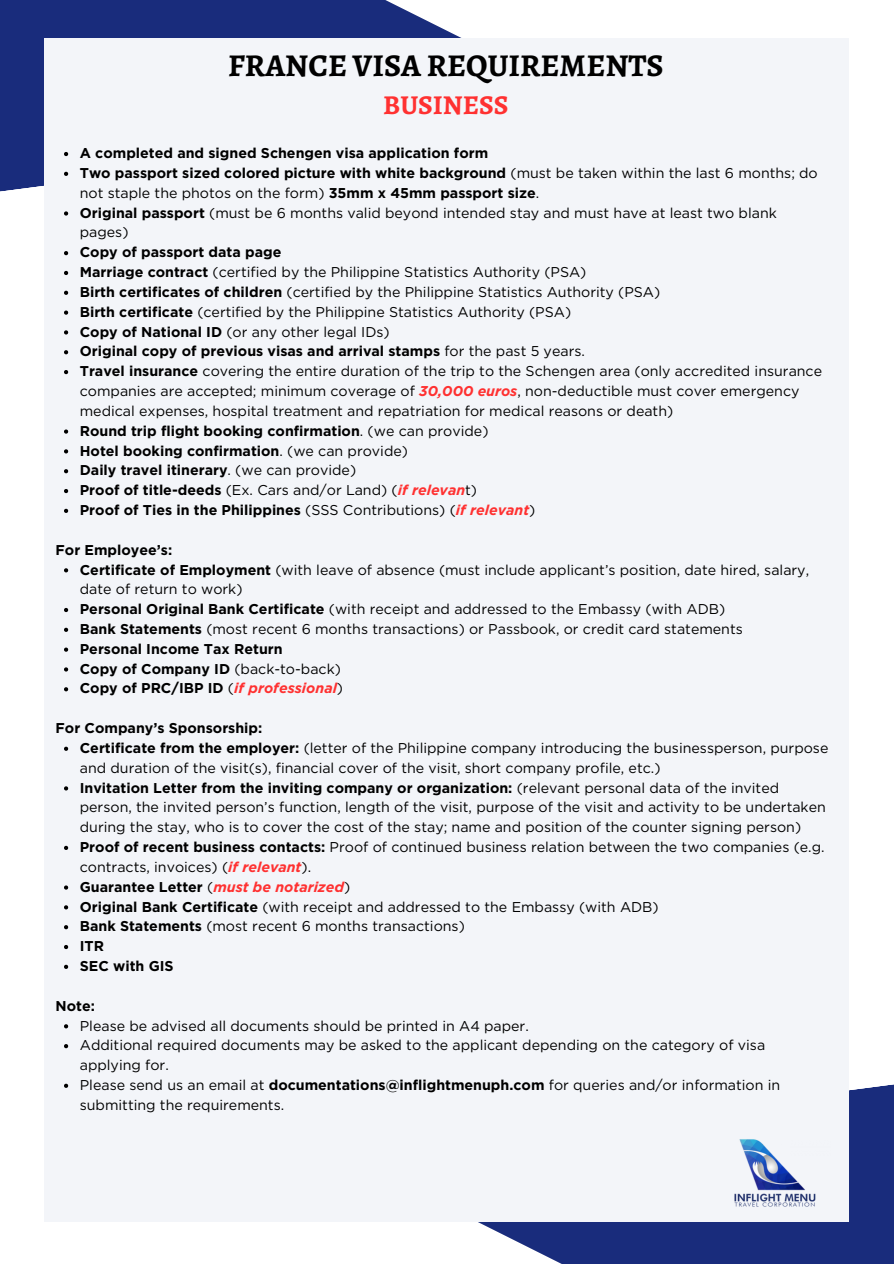
<style>
.page{position:relative;width:894px;height:1264px;background:#fff}
.page>*{position:absolute;margin:0;border:0;box-sizing:border-box;transform-origin:0 0}
.t1{font:700 31.8px "Alegreya SC";color:#000}
.t2{font:700 27.3px "Alegreya SC";color:#ff3131}
.t3{font:14.25px/19.8px "Gotham";color:#000}
.t4{font:700 14.25px/19.8px "Gotham";color:#000}
.s1{font-weight:400}
.s2{font-weight:700}
.s3{font-weight:700;font-style:italic;color:#ff3131}
.s4{font-style:italic;color:#ff3131}
</style>
<div class="page">
<svg style="left:346px;top:1038px;width:547px;height:225px;fill:#192c7c"></svg>
<div style="left:0;top:0;width:462px;height:192px;background:#192c7c"></div>
<div style="left:44px;top:38px;width:804px;height:1183px;background:#f3f5f9"></div>
<svg style="left:64px;top:152px;width:4px;height:4px"></svg>
<svg style="left:64px;top:172px;width:4px;height:4px"></svg>
<svg style="left:64px;top:211px;width:4px;height:4px"></svg>
<svg style="left:64px;top:251px;width:4px;height:4px"></svg>
<svg style="left:64px;top:271px;width:4px;height:4px"></svg>
<svg style="left:64px;top:291px;width:4px;height:4px"></svg>
<svg style="left:64px;top:310px;width:4px;height:5px"></svg>
<svg style="left:64px;top:330px;width:4px;height:4px"></svg>
<svg style="left:64px;top:350px;width:4px;height:4px"></svg>
<svg style="left:64px;top:370px;width:4px;height:4px"></svg>
<svg style="left:64px;top:429px;width:4px;height:4px"></svg>
<svg style="left:64px;top:449px;width:4px;height:4px"></svg>
<svg style="left:64px;top:469px;width:4px;height:4px"></svg>
<svg style="left:64px;top:489px;width:4px;height:4px"></svg>
<svg style="left:64px;top:509px;width:4px;height:4px"></svg>
<svg style="left:64px;top:568px;width:4px;height:4px"></svg>
<svg style="left:64px;top:608px;width:4px;height:4px"></svg>
<svg style="left:64px;top:627px;width:4px;height:5px"></svg>
<svg style="left:64px;top:647px;width:4px;height:4px"></svg>
<svg style="left:64px;top:667px;width:4px;height:4px"></svg>
<svg style="left:64px;top:687px;width:4px;height:4px"></svg>
<svg style="left:64px;top:746px;width:4px;height:4px"></svg>
<svg style="left:64px;top:786px;width:4px;height:4px"></svg>
<svg style="left:64px;top:845px;width:4px;height:5px"></svg>
<svg style="left:64px;top:885px;width:4px;height:4px"></svg>
<svg style="left:64px;top:905px;width:4px;height:4px"></svg>
<svg style="left:64px;top:925px;width:4px;height:4px"></svg>
<svg style="left:64px;top:945px;width:4px;height:4px"></svg>
<svg style="left:64px;top:964px;width:4px;height:4px"></svg>
<svg style="left:64px;top:1024px;width:4px;height:4px"></svg>
<svg style="left:64px;top:1044px;width:4px;height:4px"></svg>
<svg style="left:64px;top:1083px;width:4px;height:4px"></svg>
<img style="left:734px;top:1139px;width:82px;height:68px">
<p class="t1" style="left:228px;top:44px;width:437px">FRANCE VISA REQUIREMENTS</p>
<p class="t2" style="left:383px;top:87px;width:127px">BUSINESS</p>
<h1 class="t4" style="left:80px;top:143px;width:410px">A completed and signed Schengen visa application form</h1>
<p class="t4" style="left:80px;top:163px;width:739px">Two passport sized colored picture with white background <span class="s1">(must be taken within the last 6 months; do not staple the photos on the form)</span> 35mm x 45mm passport size<span class="s1">.</span></p>
<p class="t3" style="left:80px;top:203px;width:698px"><span class="s2">Original passport</span> (must be 6 months valid beyond intended stay and must have at least two blank pages)</p>
<p class="t4" style="left:80px;top:242px;width:203px">Copy of passport data page</p>
<p class="t3" style="left:80px;top:262px;width:508px"><span class="s2">Marriage contract</span> (certified by the Philippine Statistics Authority (PSA)</p>
<p class="t3" style="left:80px;top:282px;width:582px"><span class="s2">Birth certificates of children</span> (certified by the Philippine Statistics Authority (PSA)</p>
<p class="t3" style="left:80px;top:302px;width:493px"><span class="s2">Birth certificate</span> (certified by the Philippine Statistics Authority (PSA)</p>
<p class="t3" style="left:80px;top:321px;width:311px"><span class="s2">Copy of National ID</span> (or any other legal IDs)</p>
<p class="t4" style="left:80px;top:341px;width:506px">Original copy of previous visas and arrival stamps <span class="s1">for the past 5 years.</span></p>
<p class="t3" style="left:80px;top:361px;width:743px"><span class="s2">Travel insurance</span> covering the entire duration of the trip to the Schengen area (only accredited insurance companies are accepted; minimum coverage of <span class="s3">30,000 euros</span>, non-deductible must cover emergency medical expenses, hospital treatment and repatriation for medical reasons or death)</p>
<p class="t4" style="left:80px;top:421px;width:410px">Round trip flight booking confirmation<span class="s1">. (we can provide)</span></p>
<p class="t4" style="left:80px;top:440px;width:329px">Hotel booking confirmation<span class="s1">. (we can provide)</span></p>
<p class="t4" style="left:80px;top:460px;width:278px">Daily travel itinerary<span class="s1">. (we can provide)</span></p>
<p class="t3" style="left:80px;top:480px;width:398px"><span class="s2">Proof of title-deeds</span> (Ex. Cars and/or Land) (<span class="s3">if relevan</span>t)</p>
<p class="t4" style="left:80px;top:500px;width:457px">Proof of Ties in the Philippines <span class="s1">(SSS Contributions) (</span><span class="s4">if relevant</span><span class="s1">)</span></p>
<p class="t4" style="left:56px;top:539px;width:118px">For Employee’s:</p>
<h2 class="t3" style="left:80px;top:559px;width:730px"><span class="s2">Certificate of Employment</span> (with leave of absence (must include applicant’s position, date hired, salary, date of return to work)</h2>
<p class="t3" style="left:80px;top:599px;width:646px"><span class="s2">Personal Original Bank Certificate</span> (with receipt and addressed to the Embassy (with ADB)</p>
<p class="t3" style="left:80px;top:619px;width:664px"><span class="s2">Bank Statements</span> (most recent 6 months transactions) or Passbook, or credit card statements</p>
<p class="t4" style="left:80px;top:638px;width:204px">Personal Income Tax Return</p>
<p class="t4" style="left:80px;top:658px;width:262px">Copy of Company ID <span class="s1">(back-to-back)</span></p>
<p class="t4" style="left:80px;top:678px;width:265px">Copy of PRC/IBP ID <span class="s1">(</span><span class="s4">if professional</span><span class="s1">)</span></p>
<p class="t4" style="left:56px;top:718px;width:208px">For Company’s Sponsorship:</p>
<h2 class="t3" style="left:80px;top:738px;width:750px"><span class="s2">Certificate from the employer:</span> (letter of the Philippine company introducing the businessperson, purpose and duration of the visit(s), financial cover of the visit, short company profile, etc.)</h2>
<p class="t3" style="left:80px;top:777px;width:747px"><span class="s2">Invitation Letter from the inviting company or organization:</span> (relevant personal data of the invited person, the invited person’s function, length of the visit, purpose of the visit and activity to be undertaken during the stay, who is to cover the cost of the stay; name and position of the counter signing person)</p>
<p class="t3" style="left:80px;top:837px;width:746px"><span class="s2">Proof of recent business contacts:</span> Proof of continued business relation between the two companies (e.g. contracts, invoices) (<span class="s3">if relevant</span>).</p>
<p class="t4" style="left:80px;top:876px;width:272px">Guarantee Letter <span class="s1">(</span><span class="s4">must be notarized</span><span class="s1">)</span></p>
<p class="t3" style="left:80px;top:896px;width:580px"><span class="s2">Original Bank Certificate</span> (with receipt and addressed to the Embassy (with ADB)</p>
<p class="t3" style="left:80px;top:916px;width:386px"><span class="s2">Bank Statements</span> (most recent 6 months transactions)</p>
<p class="t4" style="left:80px;top:936px;width:26px">ITR</p>
<p class="t4" style="left:80px;top:956px;width:95px">SEC with GIS</p>
<p class="t4" style="left:56px;top:995px;width:41px">Note:</p>
<h2 class="t3" style="left:80px;top:1015px;width:450px">Please be advised all documents should be printed in A4 paper.</h2>
<p class="t3" style="left:80px;top:1035px;width:686px">Additional required documents may be asked to the applicant depending on the category of visa applying for.</p>
<p class="t3" style="left:80px;top:1074px;width:701px">Please send us an email at <span class="s2">documentations@inflightmenuph.com</span> for queries and/or information in submitting the requirements.</p>
</div>
